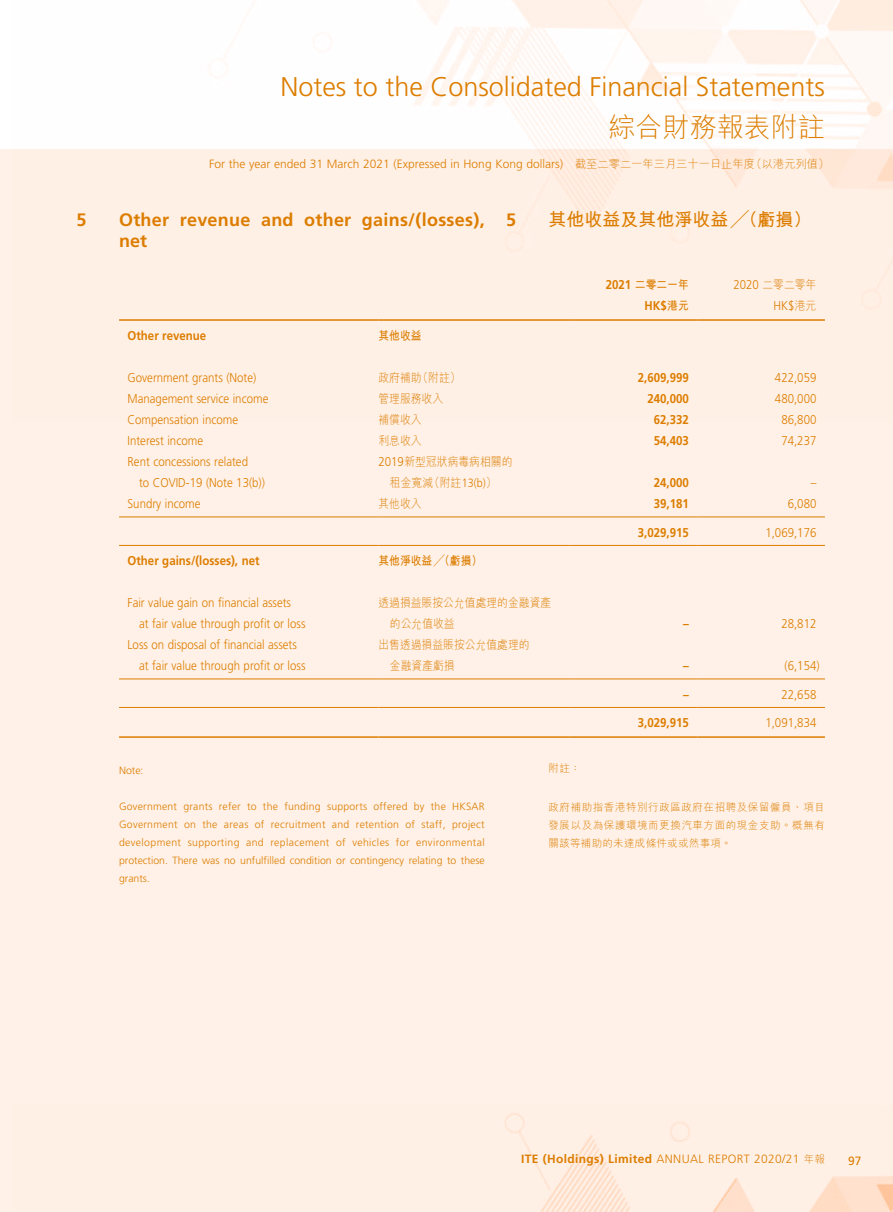
<style>
.page{position:relative;width:893px;height:1212px;background:#fff}
.page>*{position:absolute;margin:0;border:0;box-sizing:border-box;transform-origin:0 0}
.t1{font:300 27px "Frutiger LT Std";color:#dc7d00}
.t2{font:300 27px "M Hei HK";color:#dc7d00}
.t3{font:700 18px/21px "Frutiger LT Std";letter-spacing:.015em;color:#dc7d00}
.t4{font:700 18px "M Hei HK";color:#dc7d00}
.t5{font:300 12.75px/21px "Frutiger LT Std";color:#dc7d00;scale:.9 1}
.t6{font:700 12.75px "Frutiger LT Std";color:#dc7d00;scale:.9 1}
.t7{font:300 12px/21px "M Hei HK";color:#dc7d00;scale:.9 1}
.t8{font:300 12px "Frutiger LT Std";color:#dc7d00}
.t9{font:700 12px "Frutiger LT Std";letter-spacing:.03em;color:#dc7d00}
.t10{font:700 12px "M Hei HK";color:#dc7d00;scale:.9 1}
.t11{font:12px "Frutiger LT Std";color:#dc7d00}
.t12{font:300 10.5px/18px "Frutiger LT Std";color:#dc7d00;text-align:justify}
.t13{font:300 10.5px/18px "M Hei HK";letter-spacing:.055em;color:#dc7d00;text-align:justify}
.s1{font-family:"M Hei HK";font-size:11.25px}
.s2{font-family:"Frutiger LT Std";font-size:12.75px}
.s3{font-family:"M Hei HK";font-size:12px}
.s4{font-family:"Frutiger LT Std"}
.s5{font-weight:300}
.s6{font-family:"M Hei HK";font-weight:300;font-size:10.5px}
</style>
<div class="page">
<div style="left:0;top:150px;width:893px;height:1062px;background:#fff1e7"></div>
<img style="left:505px;top:1113px;width:388px;height:99px">
<img style="left:13px;top:0;width:880px;height:293px">
<hr style="left:119px;top:319px;width:259px;height:2px;background:#dc7d00">
<hr style="left:378px;top:319px;width:192px;height:2px;background:#dc7d00">
<hr style="left:570px;top:319px;width:127px;height:2px;background:#dc7d00">
<hr style="left:697px;top:319px;width:128px;height:2px;background:#dc7d00">
<hr style="left:119px;top:516px;width:259px;height:1px;background:#dc7d00">
<hr style="left:378px;top:516px;width:192px;height:1px;background:#dc7d00">
<hr style="left:570px;top:516px;width:127px;height:1px;background:#dc7d00">
<hr style="left:697px;top:516px;width:128px;height:1px;background:#dc7d00">
<hr style="left:119px;top:545px;width:259px;height:1px;background:#dc7d00">
<hr style="left:378px;top:545px;width:192px;height:1px;background:#dc7d00">
<hr style="left:570px;top:545px;width:127px;height:1px;background:#dc7d00">
<hr style="left:697px;top:545px;width:128px;height:1px;background:#dc7d00">
<hr style="left:119px;top:678px;width:259px;height:1px;background:#dc7d00">
<hr style="left:378px;top:678px;width:192px;height:1px;background:#dc7d00">
<hr style="left:570px;top:678px;width:127px;height:1px;background:#dc7d00">
<hr style="left:697px;top:678px;width:128px;height:1px;background:#dc7d00">
<hr style="left:119px;top:707px;width:259px;height:1px;background:#dc7d00">
<hr style="left:378px;top:707px;width:192px;height:1px;background:#dc7d00">
<hr style="left:570px;top:707px;width:127px;height:1px;background:#dc7d00">
<hr style="left:697px;top:707px;width:128px;height:1px;background:#dc7d00">
<hr style="left:119px;top:736px;width:259px;height:2px;background:#dc7d00">
<hr style="left:378px;top:736px;width:192px;height:2px;background:#dc7d00">
<hr style="left:570px;top:736px;width:127px;height:2px;background:#dc7d00">
<hr style="left:697px;top:736px;width:128px;height:2px;background:#dc7d00">
<h1 class="t1" style="left:280px;top:72px;width:546px">Notes to the Consolidated Financial Statements</h1>
<h1 class="t2" style="left:609px;top:113px;width:217px">綜合財務報表附註</h1>
<p class="t8" style="left:209px;top:157px;width:622px">For the year ended 31 March 2021 (Expressed in Hong Kong dollars) <span class="s1">截至二零二一年三月三十一日止年度（以港元列值）</span></p>
<h2 class="t3" style="left:77px;top:209px;width:12px">5</h2>
<h2 class="t3" style="left:119px;top:209px;width:367px">Other revenue and other gains/(losses), net</h2>
<h2 class="t3" style="left:506px;top:209px;width:12px">5</h2>
<h2 class="t4" style="left:549px;top:206px;width:265px">其他收益及其他淨收益╱（虧損）</h2>
<p class="t10" style="left:606px;top:276px;width:94px"><span class="s2">2021</span> 二零二一年</p>
<p class="t7" style="left:733px;top:274px;width:94px"><span class="s2">2020</span> 二零二零年</p>
<p class="t6" style="left:645px;top:298px;width:51px">HK$<span class="s3">港元</span></p>
<p class="t5" style="left:773px;top:295px;width:49px">HK$<span class="s3">港元</span></p>
<p class="t6" style="left:128px;top:328px;width:89px">Other revenue</p>
<p class="t10" style="left:378px;top:327px;width:50px">其他收益</p>
<p class="t5" style="left:128px;top:367px;width:145px">Government grants (Note)</p>
<p class="t7" style="left:378px;top:367px;width:93px">政府補助（附註）</p>
<p class="t6" style="left:638px;top:370px;width:58px">2,609,999</p>
<p class="t5" style="left:775px;top:367px;width:48px">422,059</p>
<p class="t5" style="left:128px;top:388px;width:158px">Management service income</p>
<p class="t7" style="left:378px;top:388px;width:74px">管理服務收入</p>
<p class="t6" style="left:647px;top:391px;width:48px">240,000</p>
<p class="t5" style="left:775px;top:388px;width:48px">480,000</p>
<p class="t5" style="left:128px;top:409px;width:124px">Compensation income</p>
<p class="t7" style="left:378px;top:409px;width:50px">補償收入</p>
<p class="t6" style="left:654px;top:412px;width:40px">62,332</p>
<p class="t5" style="left:781px;top:409px;width:40px">86,800</p>
<p class="t5" style="left:128px;top:430px;width:85px">Interest income</p>
<p class="t7" style="left:378px;top:430px;width:50px">利息收入</p>
<p class="t6" style="left:654px;top:433px;width:40px">54,403</p>
<p class="t5" style="left:781px;top:430px;width:40px">74,237</p>
<p class="t5" style="left:139px;top:451px;width:141px;text-indent:-11px">Rent concessions related<br>to COVID-19 (Note 13(b))</p>
<p class="t7" style="left:378px;top:451px;width:150px;text-align:center"><span class="s2">2019</span>新型冠狀病毒病相關的租金寬減（附註<span class="s4">13(b)</span>）</p>
<p class="t6" style="left:654px;top:475px;width:40px">24,000</p>
<p class="t5" style="left:811px;top:472px;width:8px">–</p>
<p class="t5" style="left:128px;top:493px;width:83px">Sundry income</p>
<p class="t7" style="left:378px;top:493px;width:49px">其他收入</p>
<p class="t6" style="left:654px;top:496px;width:40px">39,181</p>
<p class="t5" style="left:788px;top:493px;width:33px">6,080</p>
<p class="t6" style="left:638px;top:525px;width:58px">3,029,915</p>
<p class="t5" style="left:765px;top:522px;width:58px">1,069,176</p>
<p class="t6" style="left:128px;top:553px;width:148px">Other gains/(losses), net</p>
<p class="t10" style="left:378px;top:552px;width:117px">其他淨收益╱（虧損）</p>
<p class="t5" style="left:139px;top:592px;width:186px;text-indent:-11px">Fair value gain on financial assets<br>at fair value through profit or loss</p>
<p class="t7" style="left:390px;top:592px;width:181px;text-indent:-11px">透過損益賬按公允值處理的金融資產的公允值收益</p>
<p class="t6" style="left:683px;top:616px;width:8px">–</p>
<p class="t5" style="left:781px;top:613px;width:40px">28,812</p>
<p class="t5" style="left:139px;top:634px;width:186px;text-indent:-11px">Loss on disposal of financial assets at fair value through profit or loss</p>
<p class="t7" style="left:390px;top:634px;width:157px;text-indent:-11px">出售透過損益賬按公允值處理的金融資產虧損</p>
<p class="t12" style="left:119px;top:761px;width:26px">Note:</p>
<p class="t12" style="left:119px;top:797px;width:367px">Government grants refer to the funding supports offered by the HKSAR Government on the areas of recruitment and retention of staff, project development supporting and replacement of vehicles for environmental protection. There was no unfulfilled condition or contingency relating to these grants.</p>
<p class="t6" style="left:683px;top:658px;width:8px">–</p>
<p class="t5" style="left:784px;top:655px;width:40px">(6,154)</p>
<p class="t6" style="left:683px;top:687px;width:8px">–</p>
<p class="t5" style="left:781px;top:684px;width:40px">22,658</p>
<p class="t6" style="left:638px;top:715px;width:58px">3,029,915</p>
<p class="t5" style="left:765px;top:712px;width:58px">1,091,834</p>
<p class="t13" style="left:549px;top:759px;width:34px">附註：</p>
<p class="t13" style="left:549px;top:798px;width:278px">政府補助指香港特別行政區政府在招聘及保留僱員、項目發展以及為保護環境而更換汽車方面的現金支助。概無有關該等補助的未達成條件或或然事項。</p>
<p class="t9" style="left:521px;top:1152px;width:305px">ITE (Holdings) Limited <span class="s5">ANNUAL REPORT 2020/21</span> <span class="s6">年報</span></p>
<p class="t11" style="left:848px;top:1153px;width:15px">97</p>
</div>
